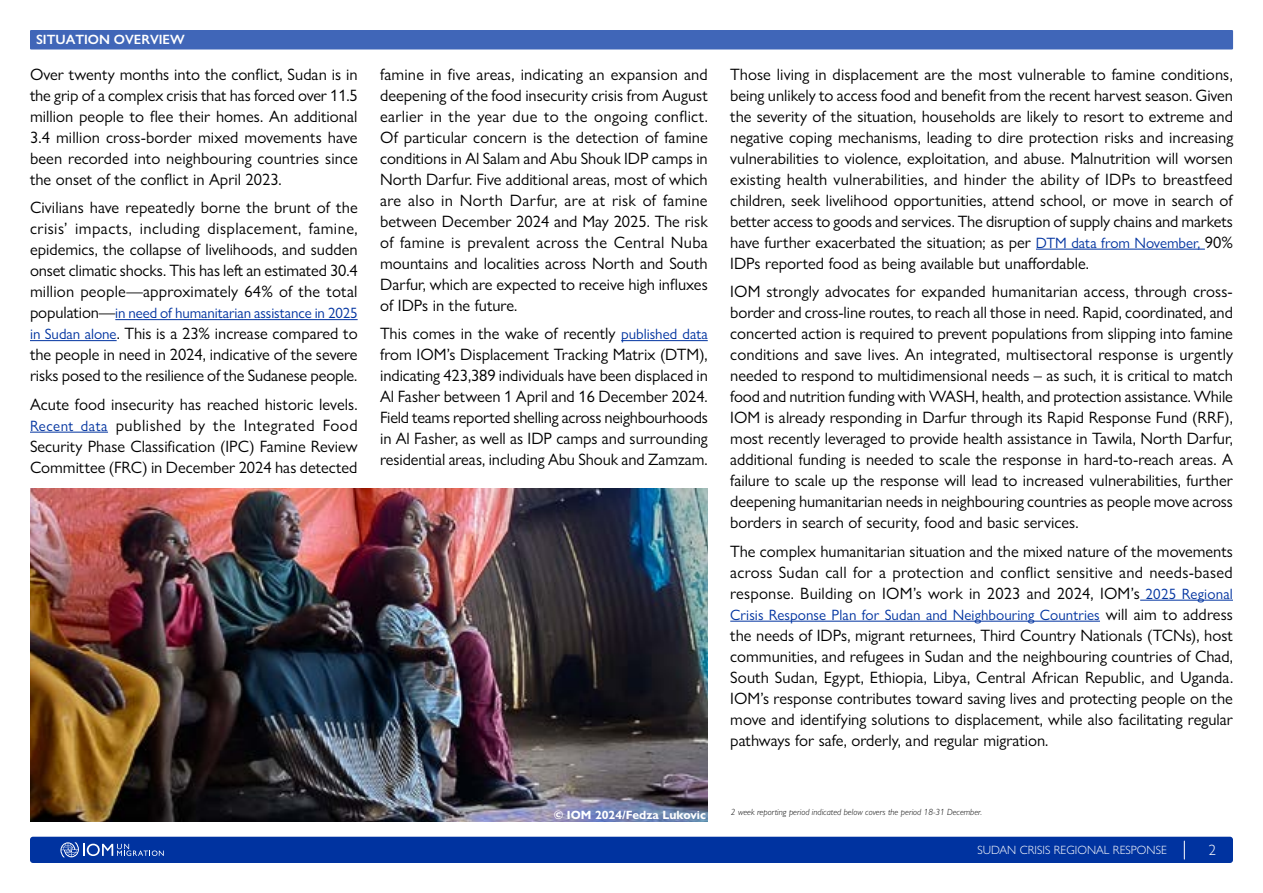
<style>
.page{position:relative;width:1263px;height:893px;background:#fff}
.page>*{position:absolute;margin:0;border:0;box-sizing:border-box;transform-origin:0 0}
.t1{font:16.5px/21px "Gill Sans Nova";color:#000;text-align:justify}
.t2{font:15px "Gill Sans Nova";letter-spacing:.005em;color:#0033a0}
.t3{font:300 15px "Gill Sans Nova";color:#fff}
.t4{font:600 13.5px "Gill Sans Nova";color:#fff}
.t5{font:300 12px "Gill Sans Nova";color:#fff}
.t6{font:700 12px "Gill Sans Nova";color:#fff}
.t7{font:italic 300 9px "Gill Sans Nova";color:#000}
.s1{font-size:16.5px;color:#000}
.s2{font-size:15px;color:#0033a0}
</style>
<div class="page">
<div style="left:30px;top:837px;width:1203px;height:26px;background:#0033a0;border-radius:3px"></div>
<svg style="left:1184px;top:841px;width:1px;height:18px"></svg>
<svg style="left:60px;top:842px;width:104px;height:15px"></svg>
<div style="left:30px;top:30px;width:1203px;height:20px;background:#4066b8"></div>
<hr style="left:1036px;top:249px;width:169px;height:1px;background:#0033a0">
<hr style="left:1140px;top:600px;width:93px;height:1px;background:#0033a0">
<hr style="left:730px;top:621px;width:370px;height:1px;background:#0033a0">
<hr style="left:115px;top:319px;width:243px;height:1px;background:#0033a0">
<hr style="left:30px;top:340px;width:87px;height:1px;background:#0033a0">
<hr style="left:30px;top:432px;width:78px;height:1px;background:#0033a0">
<img style="left:30px;top:488px;width:678px;height:334px">
<hr style="left:621px;top:340px;width:87px;height:1px;background:#0033a0">
<p class="t4" style="left:36px;top:31px;width:150px">SITUATION OVERVIEW</p>
<p class="t1" style="left:30px;top:63px;width:329px">Over twenty months into the conflict, Sudan is in the grip of a complex crisis that has forced over 11.5 million people to flee their homes. An additional 3.4 million cross-border mixed movements have been recorded into neighbouring countries since the onset of the conflict in April 2023.</p>
<p class="t1" style="left:30px;top:197px;width:329px">Civilians have repeatedly borne the brunt of the crisis’ impacts, including displacement, famine, epidemics, the collapse of livelihoods, and sudden onset climatic shocks. This has left an estimated 30.4 million people—approximately 64% of the total</p>
<p class="t2" style="left:30px;top:304px;width:329px"><span class="s1">population—</span>in need of humanitarian assistance in 2025</p>
<p class="t1" style="left:30px;top:323px;width:329px"><span class="s2">in Sudan alone</span>. This is a 23% increase compared to the people in need in 2024, indicative of the severe risks posed to the resilience of the Sudanese people.</p>
<p class="t1" style="left:30px;top:393px;width:329px">Acute food insecurity has reached historic levels.<br><span class="s2">Recent data</span> published by the Integrated Food Security Phase Classification (IPC) Famine Review Committee (FRC) in December 2024 has detected</p>
<p class="t1" style="left:380px;top:63px;width:329px">famine in five areas, indicating an expansion and deepening of the food insecurity crisis from August earlier in the year due to the ongoing conflict.<br>Of particular concern is the detection of famine conditions in Al Salam and Abu Shouk IDP camps in North Darfur. Five additional areas, most of which are also in North Darfur, are at risk of famine between December 2024 and May 2025. The risk of famine is prevalent across the Central Nuba mountains and localities across North and South Darfur, which are expected to receive high influxes of IDPs in the future.</p>
<p class="t1" style="left:380px;top:323px;width:329px">This comes in the wake of recently <span class="s2">published data </span>from IOM’s Displacement Tracking Matrix (DTM), indicating 423,389 individuals have been displaced in Al Fasher between 1 April and 16 December 2024.<br>Field teams reported shelling across neighbourhoods in Al Fasher, as well as IDP camps and surrounding residential areas, including Abu Shouk and Zamzam.</p>
<p class="t1" style="left:730px;top:63px;width:504px">Those living in displacement are the most vulnerable to famine conditions, being unlikely to access food and benefit from the recent harvest season. Given the severity of the situation, households are likely to resort to extreme and negative coping mechanisms, leading to dire protection risks and increasing vulnerabilities to violence, exploitation, and abuse. Malnutrition will worsen existing health vulnerabilities, and hinder the ability of IDPs to breastfeed children, seek livelihood opportunities, attend school, or move in search of better access to goods and services. The disruption of supply chains and markets have further exacerbated the situation; as per <span class="s2">DTM data from November,</span> 90% IDPs reported food as being available but unaffordable.</p>
<p class="t1" style="left:730px;top:281px;width:504px">IOM strongly advocates for expanded humanitarian access, through cross&shy;border and cross-line routes, to reach all those in need. Rapid, coordinated, and concerted action is required to prevent populations from slipping into famine conditions and save lives. An integrated, multisectoral response is urgently needed to respond to multidimensional needs – as such, it is critical to match food and nutrition funding with WASH, health, and protection assistance. While IOM is already responding in Darfur through its Rapid Response Fund (RRF), most recently leveraged to provide health assistance in Tawila, North Darfur, additional funding is needed to scale the response in hard-to-reach areas. A failure to scale up the response will lead to increased vulnerabilities, further deepening humanitarian needs in neighbouring countries as people move across borders in search of security, food and basic services.</p>
<p class="t1" style="left:730px;top:540px;width:504px">The complex humanitarian situation and the mixed nature of the movements across Sudan call for a protection and conflict sensitive and needs-based response. Building on IOM’s work in 2023 and 2024, IOM’s <span class="s2">2025 Regional</span></p>
<p class="t2" style="left:730px;top:605px;width:504px">Crisis Response Plan for Sudan and Neighbouring Countries <span class="s1">will aim to address</span></p>
<p class="t1" style="left:730px;top:624px;width:504px">the needs of IDPs, migrant returnees, Third Country Nationals (TCNs), host communities, and refugees in Sudan and the neighbouring countries of Chad, South Sudan, Egypt, Ethiopia, Libya, Central African Republic, and Uganda.<br>IOM’s response contributes toward saving lives and protecting people on the move and identifying solutions to displacement, while also facilitating regular pathways for safe, orderly, and regular migration.</p>
<p class="t6" style="left:554px;top:807px;width:154px">© IOM 2024/Fedza Lukovic</p>
<p class="t7" style="left:731px;top:807px;width:253px">2 week reporting period indicated below covers the period 18-31 December.</p>
<p class="t5" style="left:977px;top:843px;width:191px">SUDAN CRISIS REGIONAL RESPONSE</p>
<p class="t3" style="left:1209px;top:841px;width:9px">2</p>
</div>
